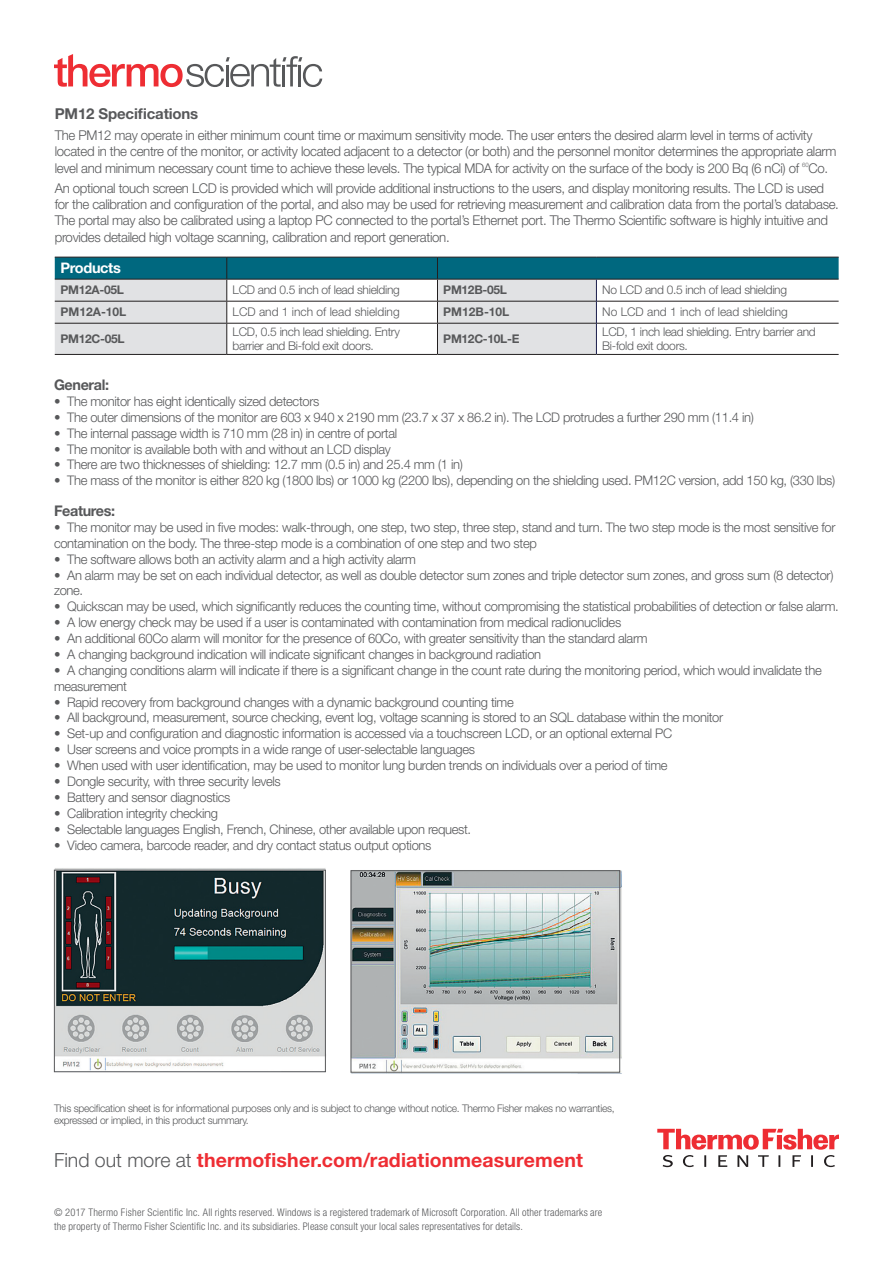
<style>
.page{position:relative;width:893px;height:1263px;background:#fff}
.page>*{position:absolute;margin:0;border:0;box-sizing:border-box;transform-origin:0 0}
.t1{font:700 19.5px "Helvetica Neue LT Std";letter-spacing:.005em;color:#ee2d33}
.t2{font:700 15px "Helvetica Neue LT Std";letter-spacing:-.01em;color:#57585a}
.t3{font:700 14.7px "Helvetica Neue LT Std";letter-spacing:-.025em;color:#57585a}
.t4{font:700 14.55px "Helvetica Neue LT Std";letter-spacing:-.025em;color:#fff}
.t5{font:300 13.5px/16.2px "Helvetica Neue LT Std";letter-spacing:-.025em;color:#57585a}
.t6{font:300 13.2px/15.9px "Helvetica Neue LT Std";letter-spacing:-.025em;color:#57585a}
.t7{font:300 12px/14.4px "Helvetica Neue LT Std";letter-spacing:-.025em;color:#57585a}
.t8{font:300 12px "Helvetica Neue LT Std";color:#57585a}
.t9{font:700 12px "Helvetica Neue LT Std";letter-spacing:-.025em;color:#57585a}
.t10{font:700 12px "Helvetica Neue LT Std";color:#57585a}
.t11{font:300 condensed 10.5px/13.5px "Helvetica Neue LT Std";letter-spacing:.015em;color:#57585a}
.t12{font:300 10.5px/12.6px "Helvetica Neue LT Std";letter-spacing:-.025em;color:#57585a}
.s1{font-weight:300;color:#57585a}
</style>
<div class="page">
<svg style="left:657px;top:1129px;width:182px;height:38px"></svg>
<hr style="left:55px;top:354px;width:172px;height:1px;background:#231f20">
<hr style="left:227px;top:354px;width:210px;height:1px;background:#231f20">
<hr style="left:437px;top:354px;width:159px;height:1px;background:#231f20">
<hr style="left:596px;top:354px;width:243px;height:1px;background:#231f20">
<svg style="left:55px;top:257px;width:784px;height:97px"></svg>
<hr style="left:596px;top:323px;width:1px;height:31px;background:#1a1d4c">
<img style="left:53px;top:868px;width:569px;height:206px">
<div style="left:54px;top:870px;width:272px;height:202px;border:1px solid #57585a"></div>
<div style="left:351px;top:870px;width:269px;height:203px;border:1px solid #57585a"></div>
<svg style="left:54px;top:54px;width:268px;height:33px"></svg>
<p class="t2" style="left:55px;top:104px;width:145px">PM12 Specifications</p>
<p class="t5" style="left:55px;top:127px;width:783px">The PM12 may operate in either minimum count time or maximum sensitivity mode. The user enters the desired alarm level in terms of activity located in the centre of the monitor, or activity located adjacent to a detector (or both) and the personnel monitor determines the appropriate alarm level and minimum necessary count time to achieve these levels. The typical MDA for activity on the surface of the body is 200 Bq (6 nCi) of <sup>60</sup>Co.</p>
<p class="t5" style="left:55px;top:180px;width:786px">An optional touch screen LCD is provided which will provide additional instructions to the users, and display monitoring results. The LCD is used for the calibration and configuration of the portal, and also may be used for retrieving measurement and calibration data from the portal’s database.<br>The portal may also be calibrated using a laptop PC connected to the portal’s Ethernet port. The Thermo Scientific software is highly intuitive and provides detailed high voltage scanning, calibration and report generation.</p>
<p class="t4" style="left:61px;top:259px;width:62px">Products</p>
<p class="t9" style="left:61px;top:283px;width:65px">PM12A-05L</p>
<p class="t7" style="left:233px;top:283px;width:169px">LCD and 0.5 inch of lead shielding</p>
<p class="t9" style="left:443px;top:283px;width:65px">PM12B-05L</p>
<p class="t7" style="left:602px;top:283px;width:186px">No LCD and 0.5 inch of lead shielding</p>
<p class="t10" style="left:61px;top:305px;width:67px">PM12A-10L</p>
<p class="t8" style="left:233px;top:305px;width:169px">LCD and 1 inch of lead shielding</p>
<p class="t10" style="left:443px;top:305px;width:68px">PM12B-10L</p>
<p class="t8" style="left:602px;top:305px;width:187px">No LCD and 1 inch of lead shielding</p>
<p class="t9" style="left:61px;top:331px;width:66px">PM12C-05L</p>
<p class="t7" style="left:233px;top:324px;width:169px">LCD, 0.5 inch lead shielding. Entry barrier and Bi-fold exit doors.</p>
<p class="t9" style="left:443px;top:331px;width:78px">PM12C-10L-E</p>
<p class="t7" style="left:602px;top:324px;width:215px">LCD, 1 inch lead shielding. Entry barrier and<br>Bi-fold exit doors.</p>
<p class="t3" style="left:54px;top:376px;width:57px">General:</p>
<p class="t6" style="left:54px;top:393px;width:267px">• The monitor has eight identically sized detectors</p>
<p class="t6" style="left:54px;top:409px;width:701px">• The outer dimensions of the monitor are 603 x 940 x 2190 mm (23.7 x 37 x 86.2 in). The LCD protrudes a further 290 mm (11.4 in)</p>
<p class="t6" style="left:54px;top:425px;width:345px">• The internal passage width is 710 mm (28 in) in centre of portal</p>
<p class="t6" style="left:54px;top:441px;width:338px">• The monitor is available both with and without an LCD display</p>
<p class="t6" style="left:54px;top:456px;width:410px">• There are two thicknesses of shielding: 12.7 mm (0.5 in) and 25.4 mm (1 in)</p>
<p class="t6" style="left:54px;top:472px;width:783px">• The mass of the monitor is either 820 kg (1800 lbs) or 1000 kg (2200 lbs), depending on the shielding used. PM12C version, add 150 kg, (330 lbs)</p>
<p class="t3" style="left:54px;top:502px;width:63px">Features:</p>
<p class="t6" style="left:54px;top:519px;width:783px">• The monitor may be used in five modes: walk-through, one step, two step, three step, stand and turn. The two step mode is the most sensitive for contamination on the body. The three-step mode is a combination of one step and two step</p>
<p class="t6" style="left:54px;top:551px;width:364px">• The software allows both an activity alarm and a high activity alarm</p>
<p class="t6" style="left:54px;top:567px;width:781px">• An alarm may be set on each individual detector, as well as double detector sum zones and triple detector sum zones, and gross sum (8 detector) zone.</p>
<p class="t6" style="left:54px;top:598px;width:786px">• Quickscan may be used, which significantly reduces the counting time, without compromising the statistical probabilities of detection or false alarm.</p>
<p class="t6" style="left:54px;top:614px;width:569px">• A low energy check may be used if a user is contaminated with contamination from medical radionuclides</p>
<p class="t6" style="left:54px;top:630px;width:595px">• An additional 60Co alarm will monitor for the presence of 60Co, with greater sensitivity than the standard alarm</p>
<p class="t6" style="left:54px;top:646px;width:489px">• A changing background indication will indicate significant changes in background radiation</p>
<p class="t6" style="left:54px;top:662px;width:769px">• A changing conditions alarm will indicate if there is a significant change in the count rate during the monitoring period, which would invalidate the measurement</p>
<p class="t6" style="left:54px;top:694px;width:461px">• Rapid recovery from background changes with a dynamic background counting time</p>
<p class="t6" style="left:54px;top:709px;width:671px">• All background, measurement, source checking, event log, voltage scanning is stored to an SQL database within the monitor</p>
<p class="t6" style="left:54px;top:725px;width:620px">• Set-up and configuration and diagnostic information is accessed via a touchscreen LCD, or an optional external PC</p>
<p class="t6" style="left:54px;top:741px;width:423px">• User screens and voice prompts in a wide range of user-selectable languages</p>
<p class="t6" style="left:54px;top:757px;width:615px">• When used with user identification, may be used to monitor lung burden trends on individuals over a period of time</p>
<p class="t6" style="left:54px;top:773px;width:228px">• Dongle security, with three security levels</p>
<p class="t6" style="left:54px;top:789px;width:178px">• Battery and sensor diagnostics</p>
<p class="t6" style="left:54px;top:805px;width:166px">• Calibration integrity checking</p>
<p class="t6" style="left:54px;top:821px;width:419px">• Selectable languages English, French, Chinese, other available upon request.</p>
<p class="t6" style="left:54px;top:836px;width:379px">• Video camera, barcode reader, and dry contact status output options</p>
<p class="t12" style="left:54px;top:1101px;width:562px">This specification sheet is for informational purposes only and is subject to change without notice. Thermo Fisher makes no warranties, expressed or implied, in this product summary.</p>
<h1 class="t1" style="left:54px;top:1148px;width:530px"><span class="s1">Find out more at</span> thermofisher.com/radiationmeasurement</h1>
<p class="t11" style="left:54px;top:1206px;width:550px">© 2017 Thermo Fisher Scientific Inc. All rights reserved. Windows is a registered trademark of Microsoft Corporation. All other trademarks are the property of Thermo Fisher Scientific Inc. and its subsidiaries. Please consult your local sales representatives for details.</p>
</div>
